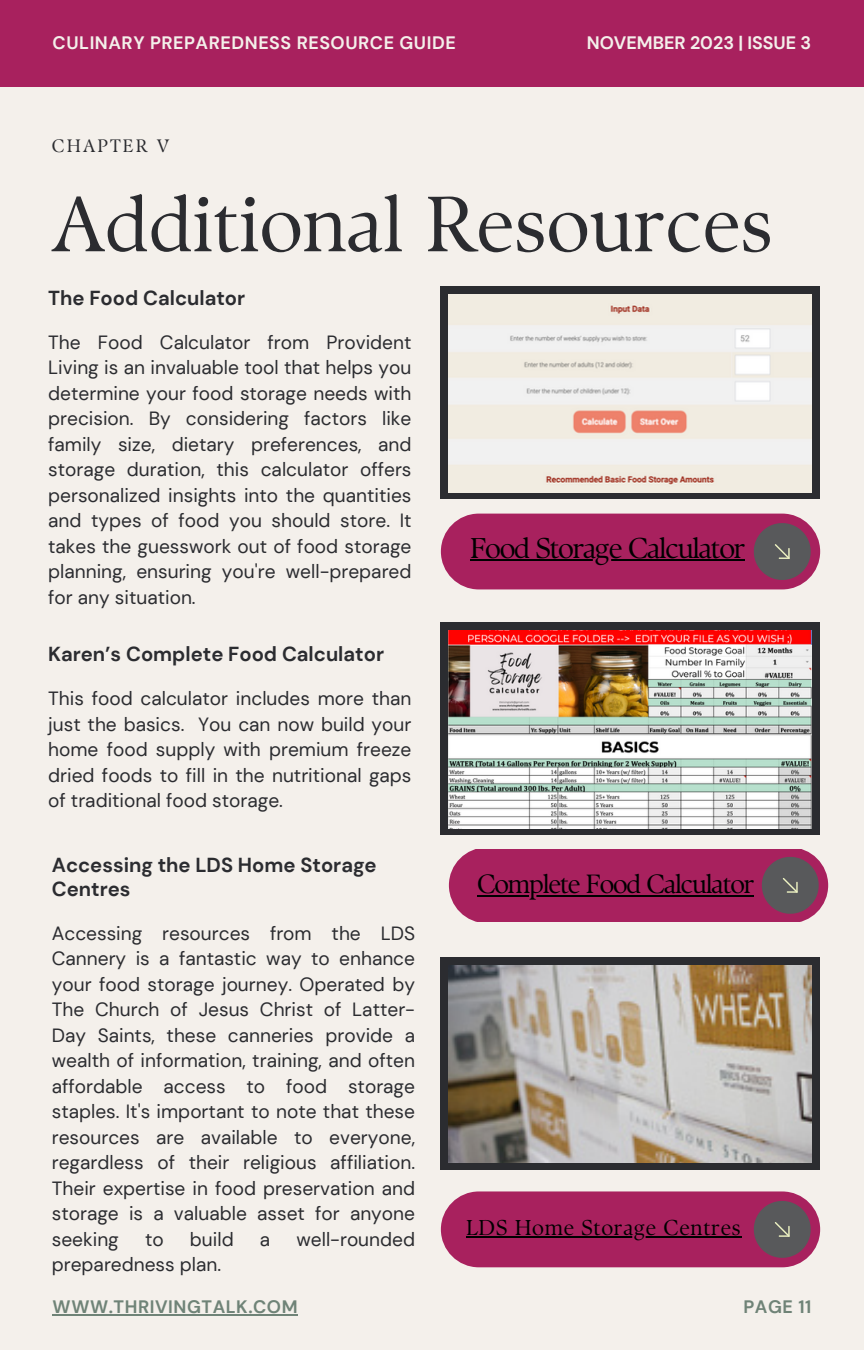
<style>
.page{position:relative;width:864px;height:1350px;background:#f4f0eb}
.page>*{position:absolute;margin:0;border:0;box-sizing:border-box;transform-origin:0 0}
.t1{font:78.08px "TY Serif D";color:#2b2c30}
.t2{font:28.57px "TY Serif D";letter-spacing:-.045em;color:#000}
.t3{font:26.32px "TY Serif D";letter-spacing:-.045em;color:#000}
.t4{font:21.38px "TY Serif D";letter-spacing:.03em;color:#000}
.t5{font:700 20.25px/23.6px "DM Sans";color:#2b2c30}
.t6{font:19.12px/25.4px "DM Sans";color:#2b2c30;text-align:justify}
.t7{font:700 18px "DM Sans";letter-spacing:.03em;color:#f4f0eb}
.t8{font:700 18px "DM Sans";letter-spacing:.03em;color:#6f8377}
.t9{font:700 18px "DM Sans";color:#f4f0eb}
.t10{font:18px "TY Serif D";letter-spacing:.12em;color:#2b2c30}
</style>
<div class="page">
<div style="left:441px;top:286px;width:379px;height:212px;background:#2b2c30"></div>
<img style="left:449px;top:295px;width:363px;height:197px">
<div style="left:441px;top:958px;width:379px;height:212px;background:#2b2c30"></div>
<img style="left:449px;top:965px;width:363px;height:198px">
<div style="left:441px;top:514px;width:379px;height:75px;background:#a8215e;border-radius:38px"></div>
<svg style="left:754px;top:523px;width:57px;height:57px"></svg>
<div style="left:0;top:0;width:864px;height:86px;background:#a8215e"></div>
<div style="left:441px;top:1192px;width:379px;height:75px;background:#a8215e;border-radius:38px"></div>
<svg style="left:754px;top:1201px;width:57px;height:57px"></svg>
<hr style="left:466px;top:1237px;width:275px;height:1px;background:#000">
<svg style="left:449px;top:849px;width:379px;height:73px;background:#a22e62"></svg>
<hr style="left:477px;top:895px;width:277px;height:1px;background:#000">
<div style="left:441px;top:622px;width:379px;height:213px;background:#2b2c30"></div>
<img style="left:449px;top:631px;width:363px;height:197px">
<hr style="left:470px;top:559px;width:274px;height:2px;background:#000">
<hr style="left:53px;top:1314px;width:245px;height:2px;background:#6f8377">
<p class="t7" style="left:53px;top:31px;width:405px">CULINARY PREPAREDNESS RESOURCE GUIDE</p>
<p class="t9" style="left:587px;top:31px;width:226px">NOVEMBER 2023 | ISSUE 3</p>
<p class="t10" style="left:52px;top:134px;width:119px">CHAPTER V</p>
<p class="t1" style="left:52px;top:177px;width:723px">Additional Resources</p>
<p class="t5" style="left:48px;top:286px;width:198px">The Food Calculator</p>
<p class="t6" style="left:48px;top:330px;width:365px">The Food Calculator from Provident Living is an invaluable tool that helps you determine your food storage needs with precision. By considering factors like family size, dietary preferences, and storage duration, this calculator offers personalized insights into the quantities and types of food you should store. It takes the guesswork out of food storage planning, ensuring you're well-prepared for any situation.</p>
<p class="t5" style="left:48px;top:642px;width:337px">Karen’s Complete Food Calculator</p>
<p class="t6" style="left:48px;top:686px;width:365px">This food calculator includes more than just the basics. You can now build your home food supply with premium freeze dried foods to fill in the nutritional gaps of traditional food storage.</p>
<p class="t2" style="left:470px;top:530px;width:277px">Food Storage Calculator</p>
<p class="t5" style="left:52px;top:853px;width:326px">Accessing the LDS Home Storage<br>Centres</p>
<p class="t6" style="left:52px;top:921px;width:365px">Accessing resources from the LDS Cannery is a fantastic way to enhance your food storage journey. Operated by The Church of Jesus Christ of Latter-Day Saints, these canneries provide a wealth of information, training, and often affordable access to food storage staples. It's important to note that these resources are available to everyone, regardless of their religious affiliation.<br>Their expertise in food preservation and storage is a valuable asset for anyone seeking</p>
<p class="t3" style="left:477px;top:868px;width:279px">Complete Food Calculator</p>
<p class="t4" style="left:466px;top:1215px;width:276px">LDS Home Storage Centres</p>
<p class="t6" style="left:145px;top:1227px;width:20px">to</p>
<p class="t6" style="left:190px;top:1227px;width:45px">build</p>
<p class="t6" style="left:260px;top:1227px;width:12px">a</p>
<p class="t6" style="left:296px;top:1227px;width:120px">well-rounded</p>
<p class="t6" style="left:52px;top:1252px;width:171px">preparedness plan.</p>
<p class="t8" style="left:53px;top:1295px;width:247px">WWW.THRIVINGTALK.COM</p>
<p class="t8" style="left:744px;top:1295px;width:69px">PAGE 11</p>
</div>
